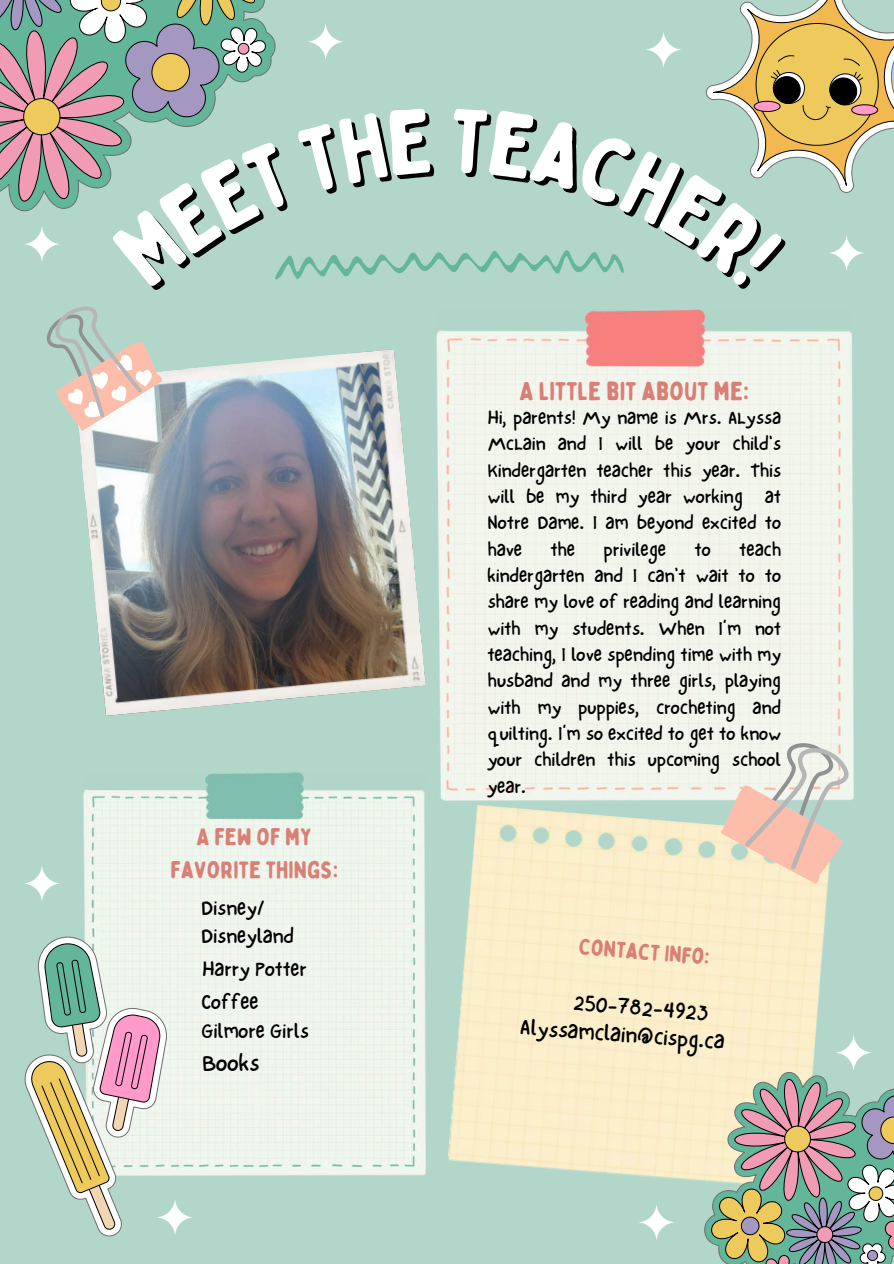
<style>
.page{position:relative;width:894px;height:1264px;background:#fff}
.page>*{position:absolute;margin:0;border:0;box-sizing:border-box;transform-origin:0 0}
.t1{font:25.95px "Bobby Jones Soft";color:#d97f76}
.t2{font:23.85px/33.5px "Bobby Jones Soft";color:#d97f76;text-align:center}
.t3{font:23.85px "NF One Little Font Regular";color:#000}
.t4{font:22.5px "NF One Little Font Regular";color:#000}
.t5{font:22.5px "Bobby Jones Soft";color:#d97f76}
.t6{font:20.85px/28.2px "NF One Little Font Regular";color:#000}
.t7{font:19.2px/26.4px "NF One Little Font Regular";color:#000;text-align:justify}
</style>
<div class="page">
<div style="left:0;top:0;width:893px;height:1263px;background:#b2d7ca"></div>
<img style="left:79px;top:349px;width:346px;height:367px">
<img style="left:83px;top:772px;width:342px;height:403px">
<img style="left:436px;top:310px;width:417px;height:490px">
<img style="left:448px;top:805px;width:380px;height:371px">
<svg style="left:720px;top:741px;width:129px;height:143px;background:#e5d6c7"></svg>
<svg style="left:46px;top:306px;width:116px;height:125px"></svg>
<div style="left:640px;top:996px;width:188px;height:184px;background:#fbeeca"></div>
<svg style="left:680px;top:1030px;width:214px;height:233px;background:#b6baa7"></svg>
<svg style="left:24px;top:936px;width:143px;height:300px"></svg>
<svg style="left:23px;top:864px;width:38px;height:38px"></svg>
<svg style="left:155px;top:1197px;width:39px;height:39px"></svg>
<svg style="left:833px;top:1033px;width:39px;height:39px"></svg>
<svg style="left:637px;top:1202px;width:38px;height:39px"></svg>
<svg style="left:0;top:0;width:893px;height:280px"></svg>
<p class="t2" style="left:170px;top:820px;width:169px">A FEW OF MY<br>FAVORITE THINGS:</p>
<p class="t6" style="left:201px;top:893px;width:94px">Disney/<br>Disneyland</p>
<p class="t6" style="left:201px;top:951px;width:107px;line-height:33.5px">Harry Potter<br>Coffee</p>
<p class="t6" style="left:201px;top:1016px;width:109px">Gilmore Girls</p>
<p class="t3" style="left:202px;top:1048px;width:59px">Books</p>
<h1 class="t1" style="left:519px;top:375px;width:231px">A LITTLE BIT ABOUT ME:</h1>
<p class="t7" style="left:487px;top:404px;width:295px">Hi, parents! My name is Mrs. ALyssa McLain and I will be your child's Kindergarten teacher this year. This will be my third year working at Notre Dame. I am beyond excited to have</p>
<p class="t7" style="left:487px;top:536px;width:295px;text-indent:252px">teach kindergarten and I can't wait to to share my love of reading and learning with my students. When I’m not teaching, I love spending time with my husband and my three girls, playing with my puppies, crocheting and quilting. I’m so excited to get to know your children this upcoming school year.</p>
<p class="t7" style="left:550px;top:536px;width:26px">the</p>
<p class="t7" style="left:603px;top:536px;width:64px">privilege</p>
<p class="t7" style="left:694px;top:536px;width:18px">to</p>
<p class="t5" style="left:580px;top:932px;width:132px;rotate:5deg">CONTACT INFO:</p>
<p class="t4" style="left:574px;top:988px;width:137px;rotate:5deg">250-782-4923</p>
<p class="t4" style="left:520px;top:1013px;width:206px;rotate:4deg">Alyssamclain@cispg.ca</p>
</div>
